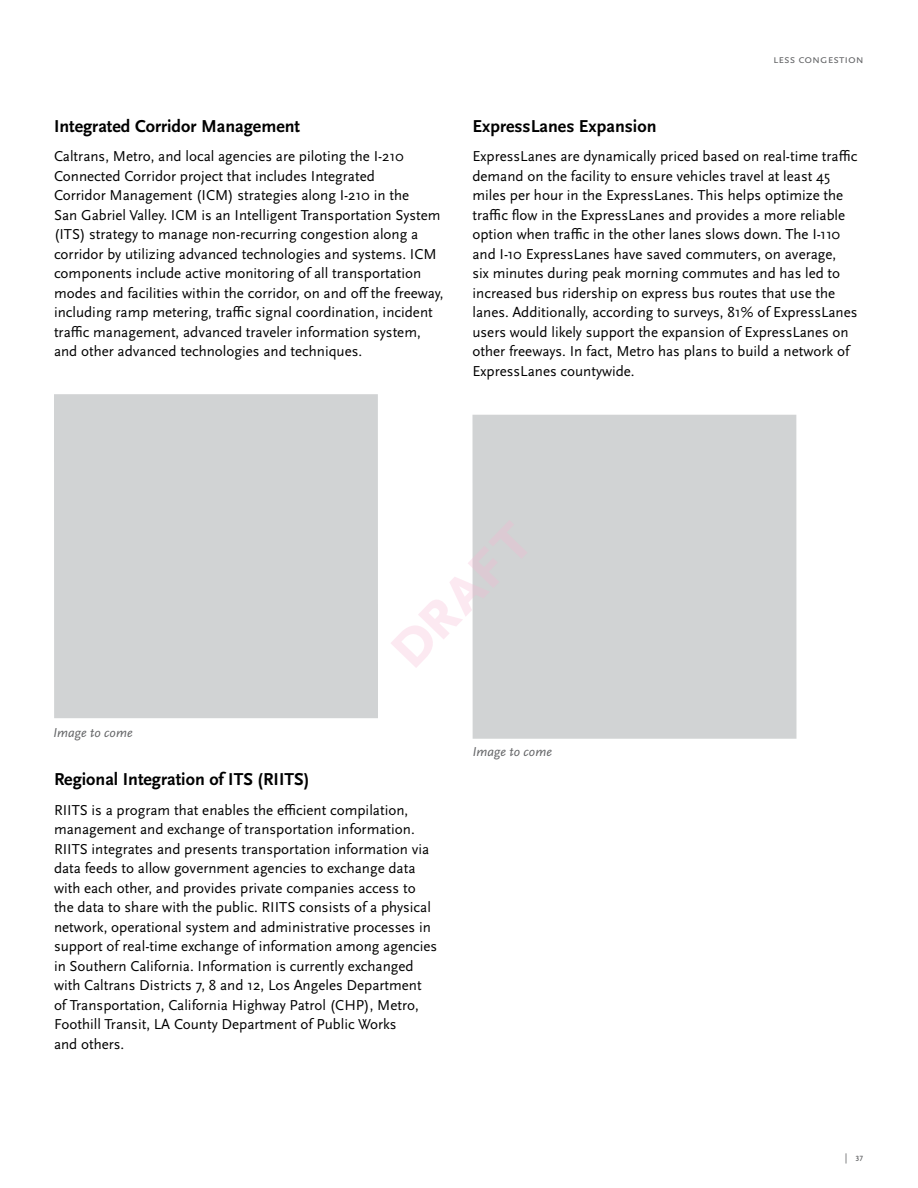
<style>
.page{position:relative;width:918px;height:1188px;background:#fff}
.page>*{position:absolute;margin:0;border:0;box-sizing:border-box;transform-origin:0 0}
.t1{font:700 18px "Scala Sans Pro";color:#000}
.t2{font:15px/19.5px "Scala Sans Pro";color:#000}
.t3{font:italic 13.5px "Scala Sans Pro";color:#636466}
.t4{font:12px "Scala Sans Pro";color:#636466}
.t5{font:11.25px "Scala Sans Pro";color:#636466}
.s1{font-size:10.5px}
</style>
<div class="page">
<div style="left:54px;top:394px;width:324px;height:324px;background:#d1d3d4"></div>
<div style="left:472px;top:415px;width:324px;height:324px;background:#d1d3d4"></div>
<svg style="left:391px;top:520px;width:136px;height:148px"></svg>
<p class="t1" style="left:54px;top:116px;width:248px">Integrated Corridor Management</p>
<p class="t2" style="left:54px;top:147px;width:391px">Caltrans, Metro, and local agencies are piloting the I-210<br>Connected Corridor project that includes Integrated<br>Corridor Management (ICM) strategies along I-210 in the<br>San Gabriel Valley. ICM is an Intelligent Transportation System (ITS) strategy to manage non-recurring congestion along a corridor by utilizing advanced technologies and systems. ICM components include active monitoring of all transportation modes and facilities within the corridor, on and off the freeway, including ramp metering, traffic signal coordination, incident traffic management, advanced traveler information system, and other advanced technologies and techniques.</p>
<p class="t4" style="left:773px;top:52px;width:92px">less congestion</p>
<p class="t1" style="left:472px;top:116px;width:185px">ExpressLanes Expansion</p>
<p class="t2" style="left:472px;top:147px;width:387px">ExpressLanes are dynamically priced based on real-time traffic demand on the facility to ensure vehicles travel at least 45 miles per hour in the ExpressLanes. This helps optimize the traffic flow in the ExpressLanes and provides a more reliable option when traffic in the other lanes slows down. The I-110 and I-10 ExpressLanes have saved commuters, on average,<br>six minutes during peak morning commutes and has led to increased bus ridership on express bus routes that use the lanes. Additionally, according to surveys, 81% of ExpressLanes users would likely support the expansion of ExpressLanes on other freeways. In fact, Metro has plans to build a network of ExpressLanes countywide.</p>
<p class="t3" style="left:53px;top:724px;width:81px">Image to come</p>
<p class="t1" style="left:54px;top:769px;width:257px">Regional Integration of ITS (RIITS)</p>
<p class="t2" style="left:54px;top:800px;width:385px">RIITS is a program that enables the efficient compilation, management and exchange of transportation information.<br>RIITS integrates and presents transportation information via data feeds to allow government agencies to exchange data with each other, and provides private companies access to the data to share with the public. RIITS consists of a physical network, operational system and administrative processes in support of real-time exchange of information among agencies in Southern California. Information is currently exchanged with Caltrans Districts 7, 8 and 12, Los Angeles Department of Transportation, California Highway Patrol (CHP), Metro, Foothill Transit, LA County Department of Public Works<br>and others.</p>
<p class="t3" style="left:472px;top:744px;width:81px">Image to come</p>
<p class="t5" style="left:845px;top:1151px;width:20px"><span class="s1">|</span> 37</p>
</div>
